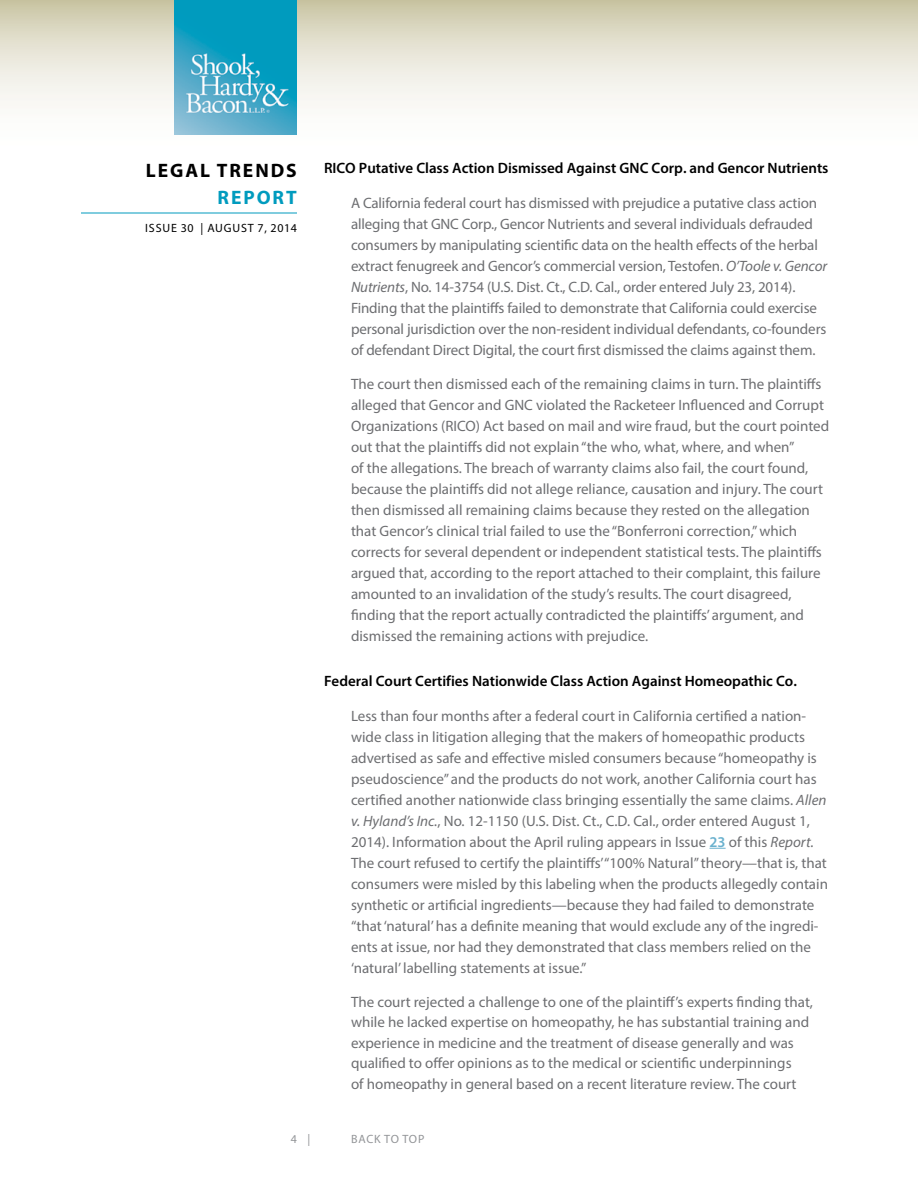
<style>
.page{position:relative;width:918px;height:1188px;background:#fff}
.page>*{position:absolute;margin:0;border:0;box-sizing:border-box;transform-origin:0 0}
.t1{font:700 19.5px "Myriad Pro";letter-spacing:.1em;color:#000}
.t2{font:700 19.5px "Myriad Pro";letter-spacing:.1em;color:#009bbe}
.t3{font:15px/21px "Myriad Pro";color:#6d6e71}
.t4{font:600 15px "Myriad Pro";color:#000}
.t5{font:12px "Myriad Pro";letter-spacing:.07em;color:#000}
.t6{font:12px "Myriad Pro";letter-spacing:.06em;color:#939598}
.s1{font-style:italic}
.s2{font-weight:600;color:#6ab1ce}
</style>
<div class="page">
<svg style="left:0;top:0;width:918px;height:135px"></svg>
<hr style="left:81px;top:213px;width:216px;height:1px;background:#009bbe">
<img style="left:175px;top:0;width:122px;height:135px">
<svg style="left:710px;top:848px;width:16px;height:1px"></svg>
<h1 class="t1" style="left:146px;top:157px;width:152px">LEGAL TRENDS</h1>
<h1 class="t2" style="left:218px;top:184px;width:81px">REPORT</h1>
<p class="t5" style="left:145px;top:221px;width:153px">ISSUE 30 | AUGUST 7, 2014</p>
<p class="t4" style="left:324px;top:159px;width:506px">RICO Putative Class Action Dismissed Against GNC Corp. and Gencor Nutrients</p>
<p class="t3" style="left:351px;top:192px;width:478px">A California federal court has dismissed with prejudice a putative class action alleging that GNC Corp., Gencor Nutrients and several individuals defrauded consumers by manipulating scientific data on the health effects of the herbal extract fenugreek and Gencor’s commercial version, Testofen. <span class="s1">O’Toole v. Gencor Nutrients</span>, No. 14-3754 (U.S. Dist. Ct., C.D. Cal., order entered July 23, 2014).<br>Finding that the plaintiffs failed to demonstrate that California could exercise personal jurisdiction over the non-resident individual defendants, co-founders of defendant Direct Digital, the court first dismissed the claims against them.</p>
<p class="t3" style="left:351px;top:373px;width:480px">The court then dismissed each of the remaining claims in turn. The plaintiffs alleged that Gencor and GNC violated the Racketeer Influenced and Corrupt Organizations (RICO) Act based on mail and wire fraud, but the court pointed out that the plaintiffs did not explain “the who, what, where, and when”<br>of the allegations. The breach of warranty claims also fail, the court found, because the plaintiffs did not allege reliance, causation and injury. The court then dismissed all remaining claims because they rested on the allegation that Gencor’s clinical trial failed to use the “Bonferroni correction,” which corrects for several dependent or independent statistical tests. The plaintiffs argued that, according to the report attached to their complaint, this failure amounted to an invalidation of the study’s results. The court disagreed, finding that the report actually contradicted the plaintiffs’ argument, and dismissed the remaining actions with prejudice.</p>
<p class="t4" style="left:324px;top:672px;width:474px">Federal Court Certifies Nationwide Class Action Against Homeopathic Co.</p>
<p class="t3" style="left:351px;top:705px;width:479px">Less than four months after a federal court in California certified a nation&shy;wide class in litigation alleging that the makers of homeopathic products advertised as safe and effective misled consumers because “homeopathy is pseudoscience” and the products do not work, another California court has certified another nationwide class bringing essentially the same claims. <span class="s1">Allen v. Hyland’s Inc.</span>, No. 12-1150 (U.S. Dist. Ct., C.D. Cal., order entered August 1, 2014). Information about the April ruling appears in Issue <span class="s2">23</span> of this <span class="s1">Report.<br></span>The court refused to certify the plaintiffs’“100% Natural” theory—that is, that consumers were misled by this labeling when the products allegedly contain synthetic or artificial ingredients—because they had failed to demonstrate “that ‘natural’ has a definite meaning that would exclude any of the ingredi&shy;ents at issue, nor had they demonstrated that class members relied on the ‘natural’ labelling statements at issue.”</p>
<p class="t3" style="left:351px;top:991px;width:464px;line-height:20.5px">The court rejected a challenge to one of the plaintiff’s experts finding that, while he lacked expertise on homeopathy, he has substantial training and experience in medicine and the treatment of disease generally and was qualified to offer opinions as to the medical or scientific underpinnings<br>of homeopathy in general based on a recent literature review. The court</p>
<p class="t6" style="left:291px;top:1132px;width:21px">4 |</p>
<p class="t6" style="left:351px;top:1132px;width:75px">BACK TO TOP</p>
</div>
